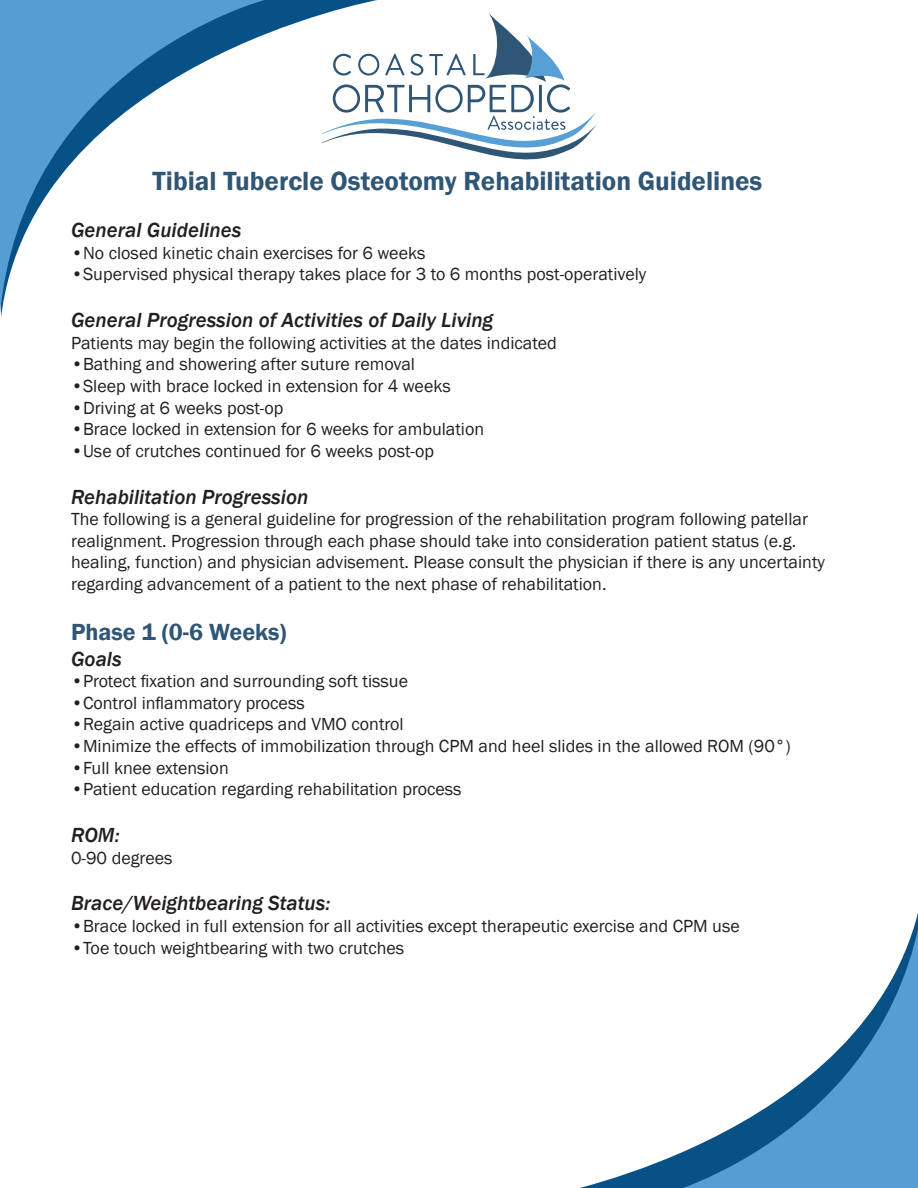
<style>
.page{position:relative;width:918px;height:1188px;background:#fff}
.page>*{position:absolute;margin:0;border:0;box-sizing:border-box;transform-origin:0 0}
.Title_Condensed{font:600 27px "Franklin Gothic";color:#305676}
.Section_heading{font:600 24px "Franklin Gothic";color:#305676}
.Section_subtitle{font:italic 500 21px "Franklin Gothic";color:#231f20}
.Body_text{font:18px/21.6px "Franklin Gothic";color:#231f20}
</style>
<div class="page">
<svg style="left:265px;top:0;width:112px;height:144px"></svg>
<svg style="left:0;top:0;width:265px;height:317px"></svg>
<svg style="left:580px;top:1161px;width:81px;height:27px"></svg>
<svg style="left:661px;top:913px;width:257px;height:275px"></svg>
<svg style="left:322px;top:12px;width:274px;height:147px"></svg>
<p class="Title_Condensed" style="left:153px;top:165px;width:611px">Tibial Tubercle Osteotomy Rehabilitation Guidelines</p>
<p class="Section_subtitle" style="left:71px;top:217px;width:172px">General Guidelines</p>
<p class="Body_text" style="left:71px;top:242px;width:356px">•No closed kinetic chain exercises for 6 weeks</p>
<p class="Body_text" style="left:71px;top:264px;width:577px">•Supervised physical therapy takes place for 3 to 6 months post-operatively</p>
<p class="Section_subtitle" style="left:71px;top:307px;width:424px">General Progression of Activities of Daily Living</p>
<p class="Body_text" style="left:71px;top:332px;width:487px">Patients may begin the following activities at the dates indicated</p>
<p class="Body_text" style="left:71px;top:354px;width:345px">•Bathing and showering after suture removal</p>
<p class="Body_text" style="left:71px;top:376px;width:381px">•Sleep with brace locked in extension for 4 weeks</p>
<p class="Body_text" style="left:71px;top:397px;width:214px">•Driving at 6 weeks post-op</p>
<p class="Body_text" style="left:71px;top:419px;width:415px">•Brace locked in extension for 6 weeks for ambulation</p>
<p class="Body_text" style="left:71px;top:440px;width:365px">•Use of crutches continued for 6 weeks post-op</p>
<p class="Section_subtitle" style="left:71px;top:484px;width:239px">Rehabilitation Progression</p>
<p class="Body_text" style="left:71px;top:509px;width:756px">The following is a general guideline for progression of the rehabilitation program following patellar realignment. Progression through each phase should take into consideration patient status (e.g. healing, function) and physician advisement. Please consult the physician if there is any uncertainty regarding advancement of a patient to the next phase of rehabilitation.</p>
<p class="Section_heading" style="left:71px;top:618px;width:217px">Phase 1 (0-6 Weeks)</p>
<p class="Section_subtitle" style="left:71px;top:646px;width:52px">Goals</p>
<p class="Body_text" style="left:71px;top:671px;width:339px">•Protect fixation and surrounding soft tissue</p>
<p class="Body_text" style="left:71px;top:692px;width:235px">•Control inflammatory process</p>
<p class="Body_text" style="left:71px;top:714px;width:334px">•Regain active quadriceps and VMO control</p>
<p class="Body_text" style="left:71px;top:736px;width:721px">•Minimize the effects of immobilization through CPM and heel slides in the allowed ROM (90°)</p>
<p class="Body_text" style="left:71px;top:757px;width:159px">•Full knee extension</p>
<p class="Body_text" style="left:71px;top:779px;width:392px">•Patient education regarding rehabilitation process</p>
<p class="Section_subtitle" style="left:71px;top:822px;width:50px">ROM:</p>
<p class="Body_text" style="left:71px;top:847px;width:103px">0-90 degrees</p>
<p class="Section_subtitle" style="left:71px;top:890px;width:261px">Brace/Weightbearing Status:</p>
<p class="Body_text" style="left:71px;top:916px;width:670px">•Brace locked in full extension for all activities except therapeutic exercise and CPM use</p>
<p class="Body_text" style="left:71px;top:937px;width:335px">•Toe touch weightbearing with two crutches</p>
</div>
